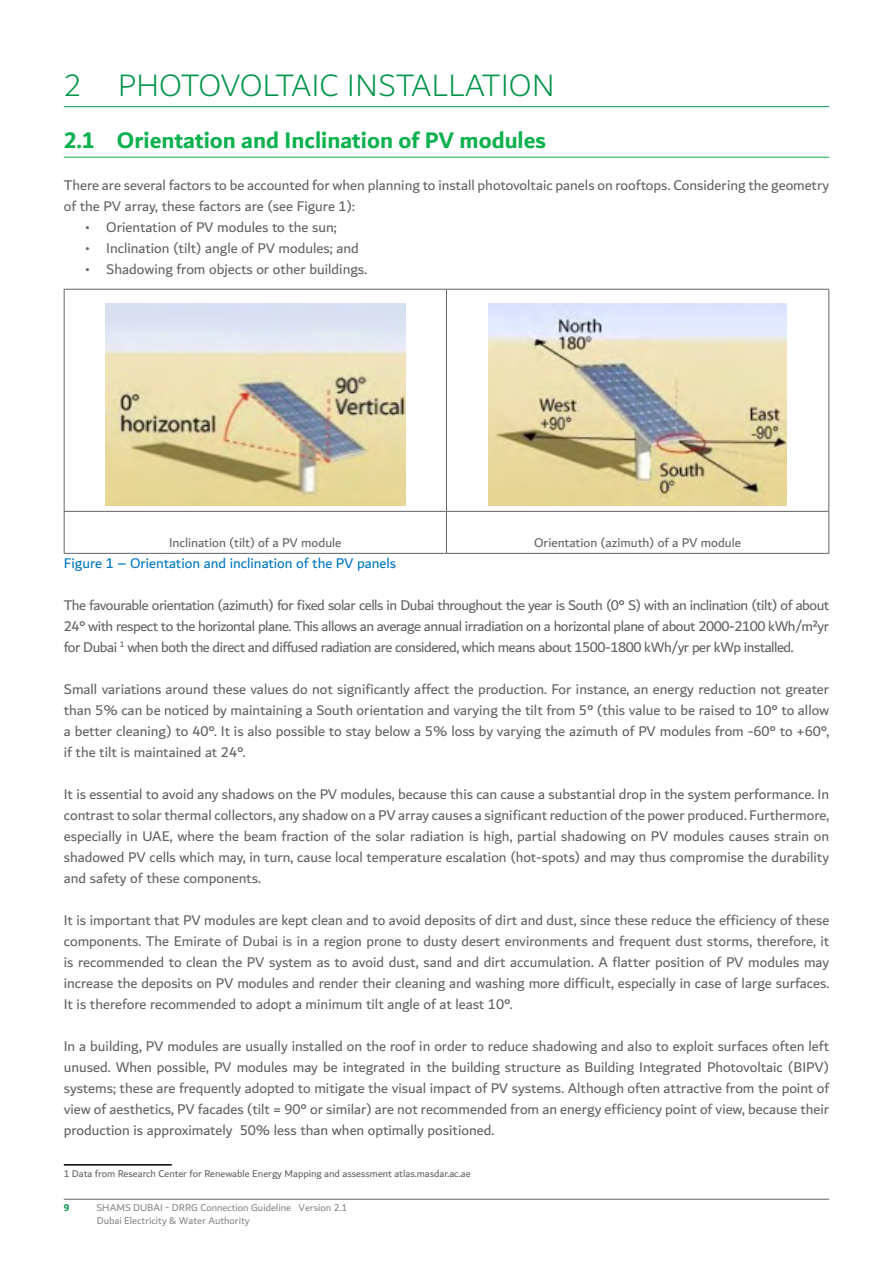
<style>
.page{position:relative;width:893px;height:1263px;background:#fff}
.page>*{position:absolute;margin:0;border:0;box-sizing:border-box;transform-origin:0 0}
.t1{font:300 33px "Dubai";color:#009449}
.t2{font:700 24px "Dubai";color:#0bb14e}
.t3{font:15px/21px "Dubai";color:#636466;text-align:justify}
.t4{font:15px "Dubai";color:#0079c1}
.t5{font:13.5px "Dubai";color:#636466}
.t6{font:10.5px "Dubai";color:#636466}
.t7{font:10.5px/13px "Dubai";color:#87898c}
.t8{font:700 10.5px "Dubai";color:#009449}
</style>
<div class="page">
<hr style="left:64px;top:1199px;width:765px;height:1px;background:#636466">
<hr style="left:64px;top:106px;width:765px;height:1px;background:#009449">
<hr style="left:64px;top:157px;width:765px;height:1px;background:#0bb14e">
<hr style="left:64px;top:1164px;width:108px;height:1px;background:#000">
<hr style="left:64px;top:289px;width:382px;height:1px;background:#636466">
<hr style="left:64px;top:290px;width:1px;height:221px;background:#636466">
<hr style="left:446px;top:289px;width:383px;height:1px;background:#636466">
<hr style="left:446px;top:290px;width:1px;height:221px;background:#636466">
<hr style="left:828px;top:290px;width:1px;height:221px;background:#636466">
<hr style="left:64px;top:511px;width:382px;height:1px;background:#636466">
<hr style="left:64px;top:512px;width:1px;height:41px;background:#636466">
<hr style="left:446px;top:511px;width:383px;height:1px;background:#636466">
<hr style="left:446px;top:512px;width:1px;height:41px;background:#636466">
<hr style="left:828px;top:512px;width:1px;height:41px;background:#636466">
<hr style="left:64px;top:553px;width:382px;height:1px;background:#636466">
<hr style="left:446px;top:553px;width:383px;height:1px;background:#636466">
<img style="left:105px;top:303px;width:300px;height:202px">
<img style="left:489px;top:303px;width:297px;height:202px">
<h1 class="t1" style="left:64px;top:60px;width:492px">2 PHOTOVOLTAIC INSTALLATION</h1>
<h2 class="t2" style="left:64px;top:126px;width:484px">2.1 Orientation and Inclination of PV modules</h2>
<p class="t3" style="left:64px;top:175px;width:767px">There are several factors to be accounted for when planning to install photovoltaic panels on rooftops. Considering the geometry of the PV array, these factors are (see Figure 1):</p>
<p class="t3" style="left:85px;top:217px;width:253px">• Orientation of PV modules to the sun;</p>
<p class="t3" style="left:85px;top:238px;width:275px">• Inclination (tilt) angle of PV modules; and</p>
<p class="t3" style="left:85px;top:259px;width:284px">• Shadowing from objects or other buildings.</p>
<p class="t5" style="left:169px;top:535px;width:174px">Inclination (tilt) of a PV module</p>
<p class="t5" style="left:534px;top:535px;width:208px">Orientation (azimuth) of a PV module</p>
<p class="t4" style="left:64px;top:554px;width:334px">Figure 1 – Orientation and inclination of the PV panels</p>
<p class="t3" style="left:64px;top:595px;width:767px">The favourable orientation (azimuth) for fxed solar cells in Dubai throughout the year is South (0° S) with an inclination (tilt) of about 24° with respect to the horizontal plane. This allows an average annual irradiation on a horizontal plane of about 2000-2100 kWh/m²yr for Dubai <sup>1</sup> when both the direct and diffused radiation are considered, which means about 1500-1800 kWh/yr per kWp installed.</p>
<p class="t3" style="left:64px;top:679px;width:767px">Small variations around these values do not signifcantly affect the production. For instance, an energy reduction not greater than 5% can be noticed by maintaining a South orientation and varying the tilt from 5° (this value to be raised to 10° to allow a better cleaning) to 40°. It is also possible to stay below a 5% loss by varying the azimuth of PV modules from -60° to +60°, if the tilt is maintained at 24°.</p>
<p class="t3" style="left:64px;top:784px;width:767px">It is essential to avoid any shadows on the PV modules, because this can cause a substantial drop in the system performance. In contrast to solar thermal collectors, any shadow on a PV array causes a signifcant reduction of the power produced. Furthermore, especially in UAE, where the beam fraction of the solar radiation is high, partial shadowing on PV modules causes strain on shadowed PV cells which may, in turn, cause local temperature escalation (hot-spots) and may thus compromise the durability and safety of these components.</p>
<p class="t3" style="left:64px;top:910px;width:767px">It is important that PV modules are kept clean and to avoid deposits of dirt and dust, since these reduce the effciency of these components. The Emirate of Dubai is in a region prone to dusty desert environments and frequent dust storms, therefore, it is recommended to clean the PV system as to avoid dust, sand and dirt accumulation. A fatter position of PV modules may increase the deposits on PV modules and render their cleaning and washing more diffcult, especially in case of large surfaces.<br>It is therefore recommended to adopt a minimum tilt angle of at least 10°.</p>
<p class="t3" style="left:64px;top:1036px;width:767px">In a building, PV modules are usually installed on the roof in order to reduce shadowing and also to exploit surfaces often left unused. When possible, PV modules may be integrated in the building structure as Building Integrated Photovoltaic (BIPV) systems; these are frequently adopted to mitigate the visual impact of PV systems. Although often attractive from the point of view of aesthetics, PV facades (tilt = 90° or similar) are not recommended from an energy effciency point of view, because their production is approximately 50% less than when optimally positioned.</p>
<p class="t6" style="left:64px;top:1168px;width:408px">1 Data from Research Center for Renewable Energy Mapping and assessment atlas.masdar.ac.ae</p>
<p class="t8" style="left:64px;top:1201px;width:7px">9</p>
<p class="t7" style="left:97px;top:1200px;width:252px">SHAMS DUBAI - DRRG Connection Guideline Version 2.1<br>Dubai Electricity &amp; Water Authority</p>
</div>
